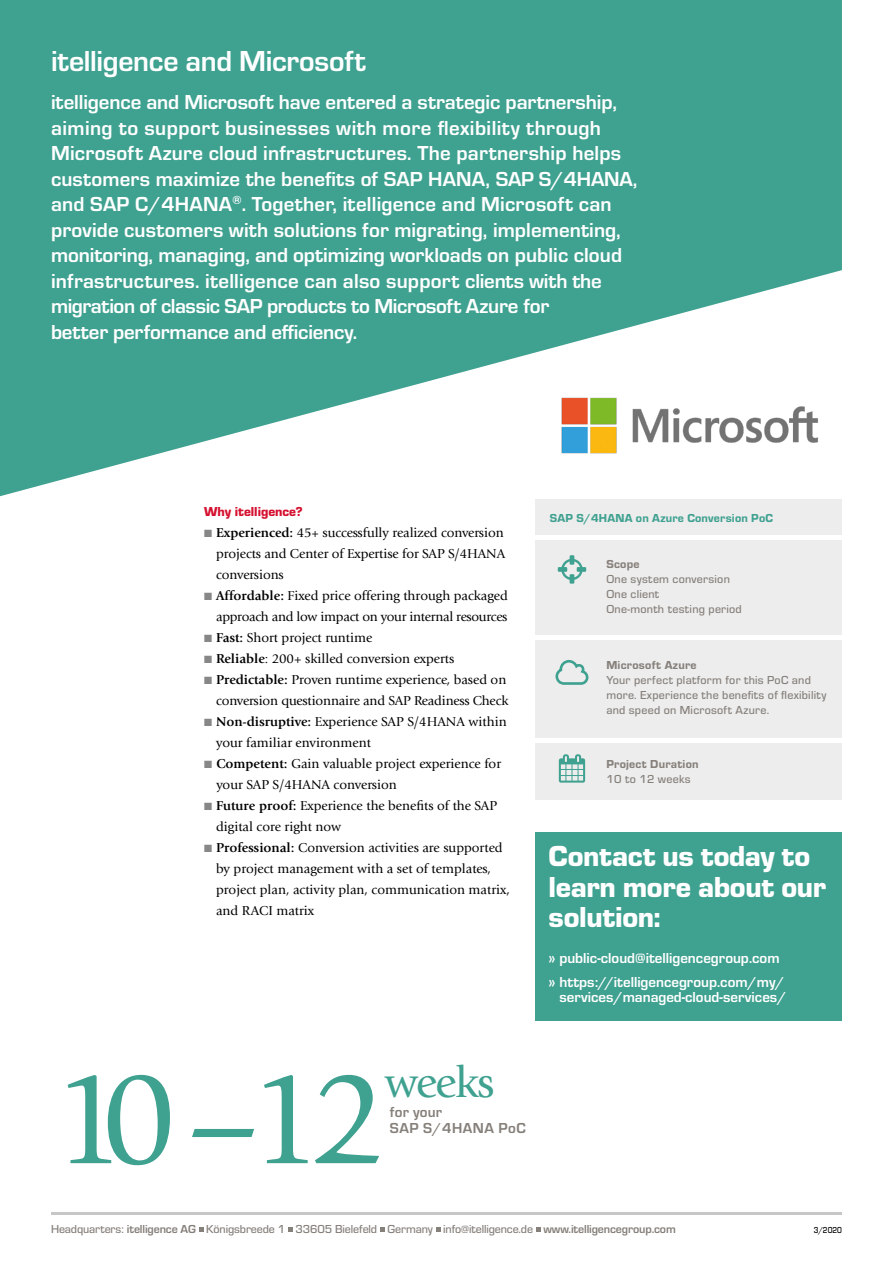
<style>
.page{position:relative;width:893px;height:1263px;background:#fff}
.page>*{position:absolute;margin:0;border:0;box-sizing:border-box;transform-origin:0 0}
.t1{font:136.8px "Giovanni Std";color:#3fa190}
.t2{font:45px "Giovanni Std";letter-spacing:-.03em;color:#3fa190}
.t3{font:900 30px/30px "Eurostile";letter-spacing:-.01em;color:#fff}
.t4{font:700 30px "Eurostile";letter-spacing:-.01em;color:#fff}
.t5{font:700 21px/25.5px "Eurostile";letter-spacing:.005em;color:#fff}
.t6{font:700 15px/24px "Eurostile";color:#fff}
.t7{font:700 15px/16.5px "Eurostile";letter-spacing:.03em;color:#86807b}
.t8{font:13.5px/21px "Giovanni Std";color:#000}
.t9{font:13.5px/21px "Giovanni Std";letter-spacing:-.02em;color:#000;text-align:right}
.t10{font:900 13.5px "Eurostile";color:#d51130}
.t11{font:500 12px/15px "Eurostile";letter-spacing:.02em;color:#86807b}
.t12{font:500 12px "Eurostile";letter-spacing:-.01em;color:#86807b}
.t13{font:12px "Eurostile Hea";letter-spacing:.02em;color:#86807b}
.t14{font:12px "Eurostile Hea";letter-spacing:.015em;color:#3fa190}
.t15{font:500 9px "Eurostile";color:#000;scale:.85 1}
.s1{color:#878787}
.s2{font-weight:700}
</style>
<div class="page">
<div style="left:536px;top:640px;width:306px;height:97px;background:#ededed"></div>
<svg style="left:555px;top:660px;width:34px;height:25px"></svg>
<svg style="left:199px;top:1227px;width:5px;height:5px"></svg>
<svg style="left:288px;top:1227px;width:5px;height:5px"></svg>
<svg style="left:380px;top:1227px;width:5px;height:5px"></svg>
<svg style="left:436px;top:1227px;width:4px;height:5px"></svg>
<svg style="left:536px;top:1227px;width:5px;height:5px"></svg>
<hr style="left:51px;top:1212px;width:791px;height:3px;background:#c6c6c6">
<div style="left:536px;top:832px;width:306px;height:189px;background:#3fa190"></div>
<div style="left:536px;top:500px;width:306px;height:35px;background:#ededed"></div>
<div style="left:536px;top:743px;width:306px;height:57px;background:#ededed"></div>
<svg style="left:559px;top:754px;width:26px;height:29px"></svg>
<div style="left:536px;top:541px;width:306px;height:94px;background:#ededed"></div>
<svg style="left:558px;top:555px;width:28px;height:29px"></svg>
<svg style="left:0;top:0;width:842px;height:496px;fill:#3fa190"></svg>
<img style="left:551px;top:386px;width:275px;height:90px">
<h3 class="t4" style="left:51px;top:40px;width:316px">itelligence and Microsoft</h3>
<p class="t5" style="left:51px;top:88px;width:588px">itelligence and Microsoft have entered a strategic partnership, aiming to support businesses with more flexibility through Microsoft Azure cloud infrastructures. The partnership helps customers maximize the benefits of SAP HANA, SAP S/4HANA, and SAP C/4HANA<sup>®</sup>. Together, itelligence and Microsoft can provide customers with solutions for migrating, implementing, monitoring, managing, and optimizing workloads on public cloud infrastructures. itelligence can also support clients with the migration of classic SAP products to Microsoft Azure for<br>better performance and efficiency.</p>
<p class="t10" style="left:204px;top:502px;width:100px">Why itelligence?</p>
<p class="t8" style="left:216px;top:522px;width:291px;text-align:justify;text-indent:-12px"><span class="s1">■</span> <span class="s2">Experienced:</span> 45+ successfully realized conversion projects and Center of Expertise for SAP S/4HANA conversions</p>
<p class="t9" style="left:204px;top:585px;width:305px"><span class="s1">■</span> <span class="s2">Affordable:</span> Fixed price offering through packaged approach and low impact on your internal resources</p>
<p class="t8" style="left:204px;top:627px;width:170px"><span class="s1">■</span> <span class="s2">Fast:</span> Short project runtime</p>
<p class="t8" style="left:204px;top:648px;width:252px"><span class="s1">■</span> <span class="s2">Reliable</span>: 200+ skilled conversion experts</p>
<p class="t8" style="left:204px;top:669px;width:306px;text-align:right"><span class="s1">■</span> <span class="s2">Predictable:</span> Proven runtime experience, based on conversion questionnaire and SAP Readiness Check</p>
<p class="t8" style="left:216px;top:711px;width:292px;text-indent:-12px"><span class="s1">■</span> <span class="s2">Non-disruptive:</span> Experience SAP S/4HANA within your familiar environment</p>
<p class="t8" style="left:216px;top:753px;width:286px;text-indent:-12px"><span class="s1">■</span> <span class="s2">Competent:</span> Gain valuable project experience for your SAP S/4HANA conversion</p>
<p class="t8" style="left:216px;top:795px;width:283px;text-indent:-12px"><span class="s1">■</span> <span class="s2">Future proof:</span> Experience the benefits of the SAP digital core right now</p>
<p class="t8" style="left:216px;top:837px;width:295px;text-indent:-12px"><span class="s1">■</span> <span class="s2">Professional:</span> Conversion activities are supported by project management with a set of templates, project plan, activity plan, communication matrix, and RACI matrix</p>
<p class="t14" style="left:550px;top:509px;width:225px">SAP S/4HANA on Azure Conversion PoC</p>
<p class="t13" style="left:606px;top:556px;width:35px">Scope</p>
<p class="t11" style="left:606px;top:571px;width:137px">One system conversion<br>One client<br>One-month testing period</p>
<p class="t13" style="left:606px;top:657px;width:92px">Microsoft Azure</p>
<p class="t11" style="left:606px;top:672px;width:221px">Your perfect platform for this PoC and more. Experience the benefits of flexibility and speed on Microsoft Azure.</p>
<p class="t13" style="left:606px;top:755px;width:94px">Project Duration</p>
<p class="t11" style="left:606px;top:770px;width:86px">10 to 12 weeks</p>
<h3 class="t3" style="left:549px;top:839px;width:279px">Contact us today to learn more about our solution:</h3>
<p class="t6" style="left:549px;top:944px;width:238px">» public-cloud@itelligencegroup.com » https://itelligencegroup.com/my/</p>
<p class="t6" style="left:559px;top:983px;width:229px">services/managed-cloud-services/</p>
<h1 class="t1" style="left:51px;top:1041px;width:336px">10 –12</h1>
<h2 class="t2" style="left:385px;top:1057px;width:111px">weeks</h2>
<p class="t7" style="left:390px;top:1102px;width:137px">for your<br>SAP S/4HANA PoC</p>
<p class="t12" style="left:51px;top:1220px;width:626px">Headquarters: <span class="s2">itelligence AG</span> Königsbreede 1 33605 Bielefeld Germany info@itelligence.de <span class="s2">www.itelligencegroup.com</span></p>
<p class="t15" style="left:814px;top:1224px;width:35px">3/2020</p>
</div>
